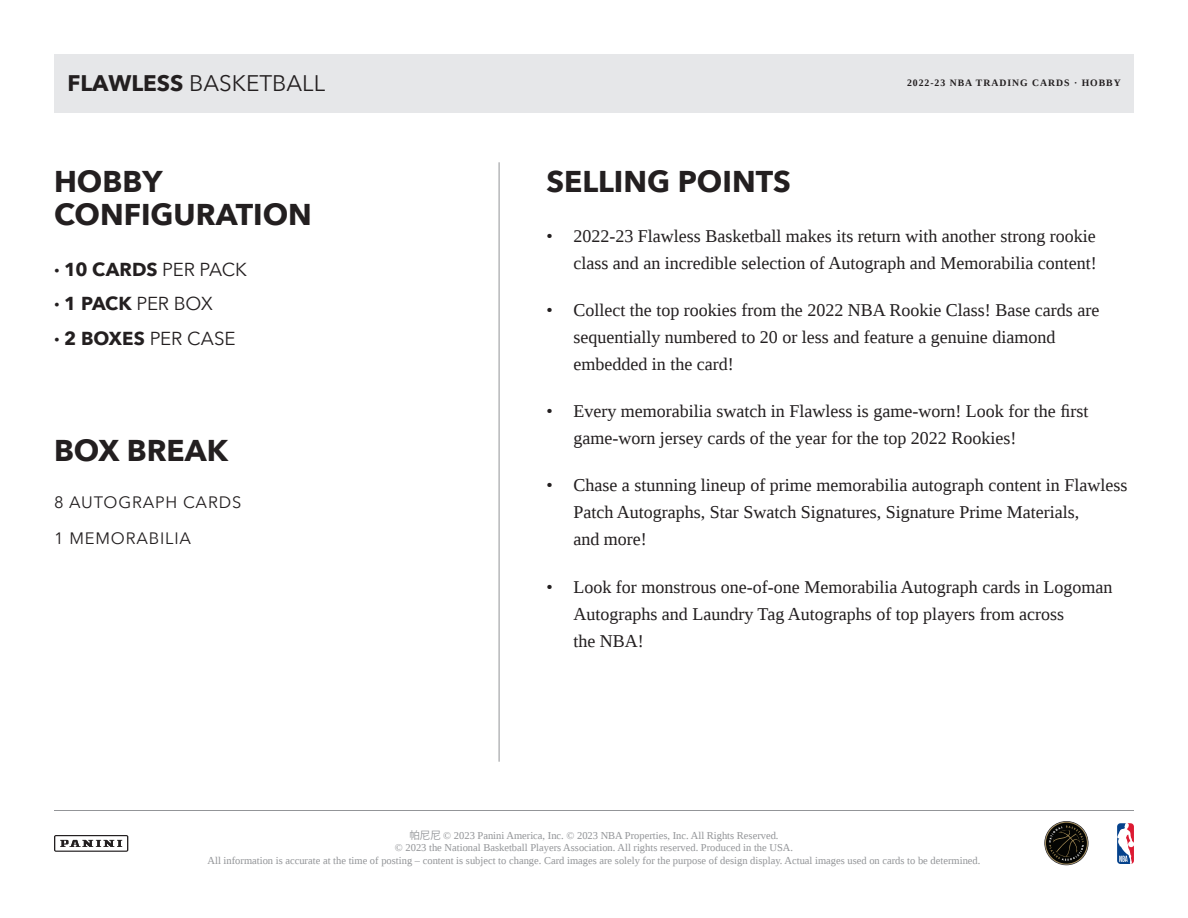
<style>
.page{position:relative;width:1188px;height:918px;background:#fff}
.page>*{position:absolute;margin:0;border:0;box-sizing:border-box;transform-origin:0 0}
.t1{font:700 30px "Avenir Next";color:#231f20}
.t2{font:22.5px "Avenir Next";color:#231f20}
.t3{font:700 18.75px "Avenir Next";color:#231f20}
.t4{font:18px/27px "Liberation Serif";color:#231f20}
.t5{font:16.5px "Avenir Next";letter-spacing:.05em;color:#231f20}
.t6{font:10.5px/12.6px "Liberation Serif";color:#939598;text-align:center}
.t7{font:700 9.75px "Liberation Serif";letter-spacing:.1em;color:#231f20}
.s1{font-weight:700}
.s2{font-weight:400}
.s3{font-family:"Koz Go Pr 6 N"}
</style>
<div class="page">
<svg style="left:1117px;top:823px;width:17px;height:41px"></svg>
<hr style="left:54px;top:810px;width:1080px;height:1px;background:#939598">
<svg style="left:54px;top:835px;width:74px;height:17px"></svg>
<svg style="left:1044px;top:821px;width:45px;height:44px"></svg>
<hr style="left:499px;top:162px;width:1px;height:600px;background:#939598">
<div style="left:54px;top:54px;width:1080px;height:58px;background:#e6e7e9"></div>
<p class="t2" style="left:68px;top:64px;width:259px"><span class="s1">FLAWLESS</span> BASKETBALL</p>
<p class="t7" style="left:907px;top:77px;width:215px">2022-23 NBA TRADING CARDS · HOBBY</p>
<p class="t1" style="left:54px;top:156px;width:110px">HOBBY</p>
<p class="t1" style="left:546px;top:156px;width:246px">SELLING POINTS</p>
<p class="t1" style="left:54px;top:189px;width:259px">CONFIGURATION</p>
<p class="t3" style="left:54px;top:253px;width:194px">· 10 CARDS <span class="s2">PER PACK</span></p>
<p class="t3" style="left:54px;top:287px;width:160px">· 1 PACK <span class="s2">PER BOX</span></p>
<p class="t3" style="left:54px;top:322px;width:183px">· 2 BOXES <span class="s2">PER CASE</span></p>
<p class="t4" style="left:546px;top:222px;width:552px;text-align:right">• 2022-23 Flawless Basketball makes its return with another strong rookie class and an incredible selection of Autograph and Memorabilia content!</p>
<p class="t4" style="left:573px;top:296px;width:527px;text-indent:-27px">• Collect the top rookies from the 2022 NBA Rookie Class! Base cards are sequentially numbered to 20 or less and feature a genuine diamond embedded in the card!</p>
<p class="t4" style="left:573px;top:398px;width:516px;text-indent:-27px">• Every memorabilia swatch in Flawless is game-worn! Look for the first game-worn jersey cards of the year for the top 2022 Rookies!</p>
<p class="t4" style="left:573px;top:472px;width:555px;text-indent:-27px">• Chase a stunning lineup of prime memorabilia autograph content in Flawless<br>Patch Autographs, Star Swatch Signatures, Signature Prime Materials,<br>and more!</p>
<p class="t4" style="left:573px;top:573px;width:540px;text-indent:-27px">• Look for monstrous one-of-one Memorabilia Autograph cards in Logoman<br>Autographs and Laundry Tag Autographs of top players from across<br>the NBA!</p>
<p class="t1" style="left:54px;top:425px;width:176px">BOX BREAK</p>
<p class="t5" style="left:54px;top:488px;width:189px">8 AUTOGRAPH CARDS</p>
<p class="t5" style="left:54px;top:524px;width:139px">1 MEMORABILIA</p>
<p class="t6" style="left:208px;top:829px;width:774px"><span class="s3">帕尼尼</span> © 2023 Panini America, Inc. © 2023 NBA Properties, Inc. All Rights Reserved.<br>© 2023 the National Basketball Players Association. All rights reserved. Produced in the USA.<br>All information is accurate at the time of posting – content is subject to change. Card images are solely for the purpose of design display. Actual images used on cards to be determined.</p>
</div>
